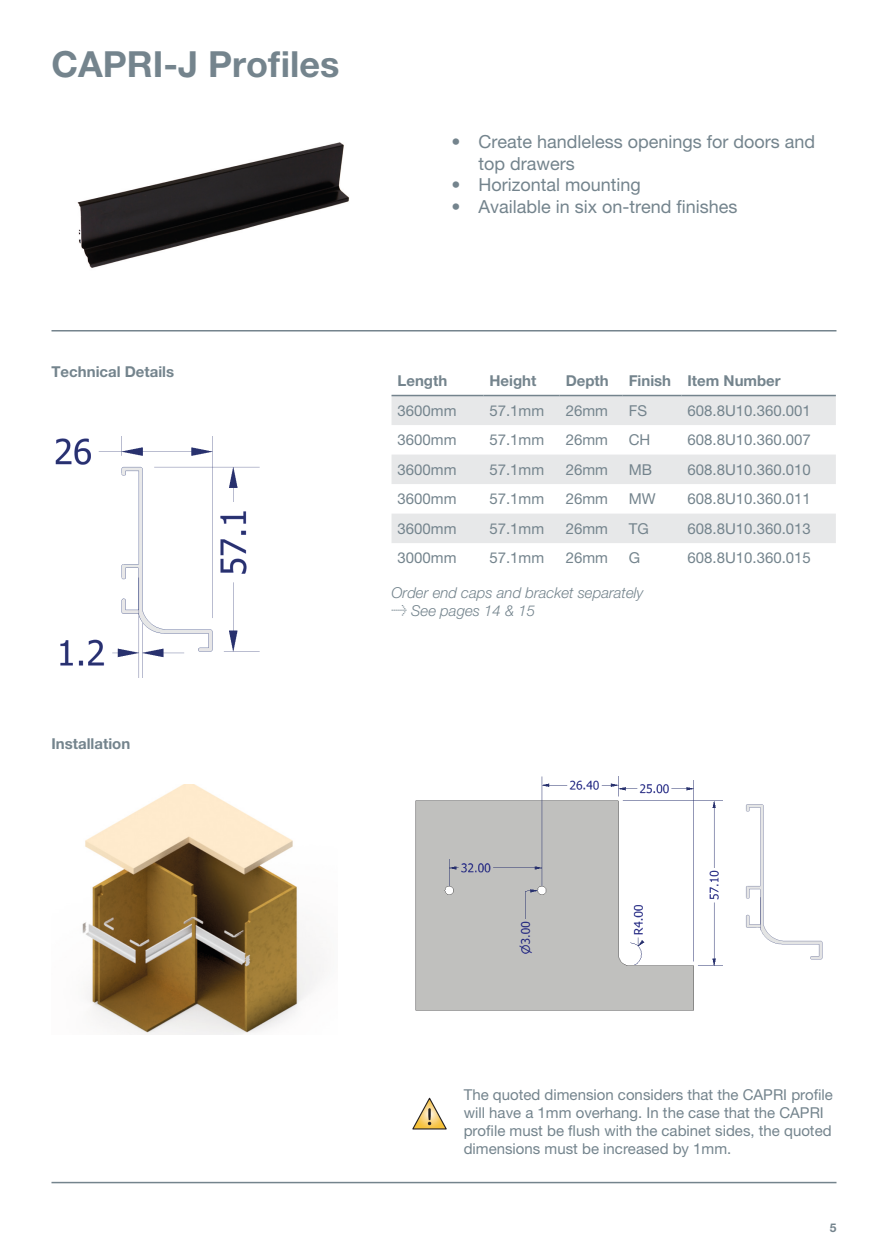
<style>
.page{position:relative;width:888px;height:1258px;background:#fff}
.page>*{position:absolute;margin:0;border:0;box-sizing:border-box;transform-origin:0 0}
.t1{font:700 36px "Helvetica Neue LT Pro";color:#74848d}
.t2{font:18px/21.6px "Helvetica Neue LT Pro";color:#74848d}
.t3{font:15px/18px "Helvetica Neue LT Pro";color:#74848d}
.t4{font:700 15px "Helvetica Neue LT Pro";color:#74848d}
.t5{font:italic 300 15px/18px "Helvetica Neue LT Pro";color:#74848d}
.t6{font:700 12px "Helvetica Neue LT Pro";color:#74848d}
.s1{font-family:"Meta Plus";font-weight:400;font-style:normal;font-size:13.5px}
</style>
<div class="page">
<hr style="left:51px;top:1182px;width:785px;height:1px;background:#74848d">
<hr style="left:51px;top:330px;width:785px;height:1px;background:#74848d">
<img style="left:77px;top:142px;width:273px;height:126px">
<div style="left:391px;top:396px;width:445px;height:29px;background:#e7e8e9"></div>
<svg style="left:391px;top:454px;width:445px;height:89px"></svg>
<hr style="left:391px;top:395px;width:92px;height:1px;background:#74848d">
<hr style="left:483px;top:395px;width:77px;height:1px;background:#74848d">
<hr style="left:560px;top:395px;width:63px;height:1px;background:#74848d">
<hr style="left:623px;top:395px;width:58px;height:1px;background:#74848d">
<hr style="left:681px;top:395px;width:155px;height:1px;background:#74848d">
<img style="left:55px;top:436px;width:205px;height:242px">
<img style="left:82px;top:784px;width:242px;height:250px">
<img style="left:415px;top:776px;width:308px;height:235px">
<img style="left:745px;top:804px;width:78px;height:156px">
<svg style="left:412px;top:1097px;width:35px;height:33px"></svg>
<p class="t1" style="left:51px;top:42px;width:289px">CAPRI-J Profiles</p>
<p class="t2" style="left:478px;top:131px;width:338px;text-indent:-27px">• Create handleless openings for doors and top drawers</p>
<p class="t2" style="left:451px;top:174px;width:191px">• Horizontal mounting</p>
<p class="t2" style="left:451px;top:195px;width:288px">• Available in six on-trend finishes</p>
<p class="t4" style="left:51px;top:362px;width:124px">Technical Details</p>
<p class="t4" style="left:51px;top:735px;width:80px">Installation</p>
<p class="t4" style="left:397px;top:371px;width:51px">Length</p>
<p class="t4" style="left:489px;top:371px;width:48px">Height</p>
<p class="t4" style="left:566px;top:371px;width:45px">Depth</p>
<p class="t4" style="left:629px;top:371px;width:44px">Finish</p>
<p class="t4" style="left:687px;top:371px;width:95px">Item Number</p>
<p class="t3" style="left:397px;top:401px;width:60px">3600mm</p>
<p class="t3" style="left:489px;top:401px;width:56px">57.1mm</p>
<p class="t3" style="left:566px;top:401px;width:44px">26mm</p>
<p class="t3" style="left:629px;top:401px;width:20px">FS</p>
<p class="t3" style="left:687px;top:401px;width:125px">608.8U10.360.001</p>
<p class="t3" style="left:397px;top:431px;width:60px">3600mm</p>
<p class="t3" style="left:489px;top:431px;width:56px">57.1mm</p>
<p class="t3" style="left:566px;top:431px;width:44px">26mm</p>
<p class="t3" style="left:629px;top:431px;width:23px">CH</p>
<p class="t3" style="left:687px;top:431px;width:125px">608.8U10.360.007</p>
<p class="t3" style="left:397px;top:460px;width:60px">3600mm</p>
<p class="t3" style="left:489px;top:460px;width:56px">57.1mm</p>
<p class="t3" style="left:566px;top:460px;width:44px">26mm</p>
<p class="t3" style="left:629px;top:460px;width:25px">MB</p>
<p class="t3" style="left:687px;top:460px;width:125px">608.8U10.360.010</p>
<p class="t3" style="left:397px;top:490px;width:60px">3600mm</p>
<p class="t3" style="left:489px;top:490px;width:56px">57.1mm</p>
<p class="t3" style="left:566px;top:490px;width:44px">26mm</p>
<p class="t3" style="left:629px;top:490px;width:28px">MW</p>
<p class="t3" style="left:687px;top:490px;width:125px">608.8U10.360.011</p>
<p class="t3" style="left:397px;top:519px;width:60px">3600mm</p>
<p class="t3" style="left:489px;top:519px;width:56px">57.1mm</p>
<p class="t3" style="left:566px;top:519px;width:44px">26mm</p>
<p class="t3" style="left:629px;top:519px;width:21px">TG</p>
<p class="t3" style="left:687px;top:519px;width:125px">608.8U10.360.013</p>
<p class="t3" style="left:397px;top:549px;width:60px">3000mm</p>
<p class="t3" style="left:489px;top:549px;width:56px">57.1mm</p>
<p class="t3" style="left:566px;top:549px;width:44px">26mm</p>
<p class="t3" style="left:629px;top:549px;width:13px">G</p>
<p class="t3" style="left:687px;top:549px;width:125px">608.8U10.360.015</p>
<p class="t5" style="left:391px;top:583px;width:254px">Order end caps and bracket separately <span class="s1">&gt;</span> See pages 14 &amp; 15</p>
<p class="t3" style="left:464px;top:1086px;width:371px">The quoted dimension considers that the CAPRI profile will have a 1mm overhang. In the case that the CAPRI profile must be flush with the cabinet sides, the quoted dimensions must be increased by 1mm.</p>
<p class="t6" style="left:830px;top:1220px;width:8px">5</p>
</div>
